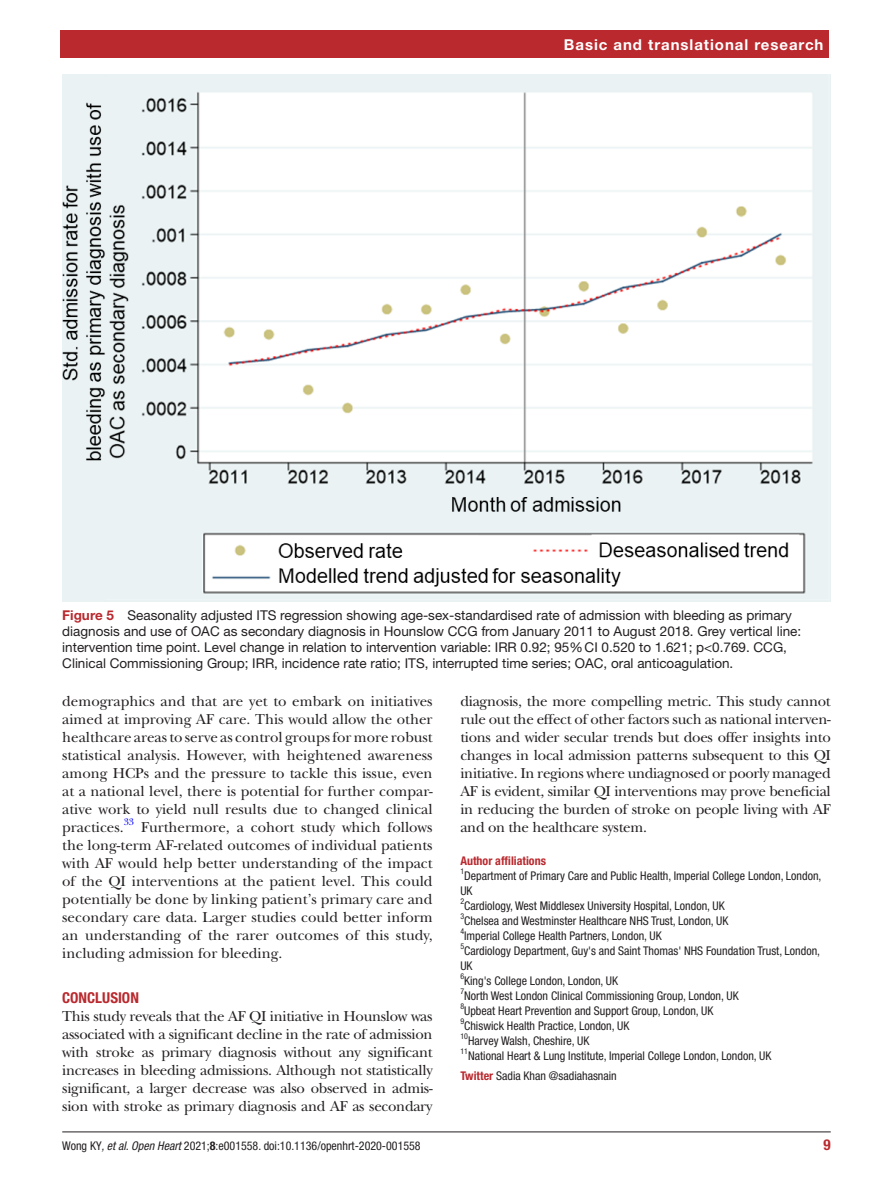
<style>
.page{position:relative;width:893px;height:1191px;background:#fff}
.page>*{position:absolute;margin:0;border:0;box-sizing:border-box;transform-origin:0 0}
.t1{font:15px/18px "New Baskerville";color:#231f20;text-align:justify}
.t2{font:700 15px "Helvetica Neue LT Std";letter-spacing:.065em;color:#fff}
.t3{font:700 condensed 15px "Helvetica Neue LT Std";color:#b9292e}
.t4{font:13.5px/16.2px "Helvetica Neue LT Std";color:#231f20}
.t5{font:condensed 12px/15px "Helvetica Neue LT Std";color:#231f20}
.s1{font-weight:700;color:#b9292e}
.s2{font-style:italic}
.s3{font-weight:700}
</style>
<div class="page">
<hr style="left:62px;top:1131px;width:769px;height:1px;background:#231f20">
<div style="left:61px;top:31px;width:768px;height:27px;background:#b9292e"></div>
<img style="left:62px;top:74px;width:768px;height:528px">
<p class="t2" style="left:564px;top:35px;width:261px">Basic and translational research</p>
<p class="t4" style="left:62px;top:606px;width:740px"><span class="s1">Figure 5</span> Seasonality adjusted ITS regression showing age-sex-standardised rate of admission with bleeding as primary diagnosis and use of OAC as secondary diagnosis in Hounslow CCG from January 2011 to August 2018. Grey vertical line: intervention time point. Level change in relation to intervention variable: IRR 0.92; 95%CI 0.520 to 1.621; p&lt;0.769. CCG, Clinical Commissioning Group; IRR, incidence rate ratio; ITS, interrupted time series; OAC, oral anticoagulation.</p>
<p class="t1" style="left:62px;top:692px;width:372px">demographics and that are yet to embark on initiatives aimed at improving AF care. This would allow the other healthcare areas to serve as control groups for more robust statistical analysis. However, with heightened awareness among HCPs and the pressure to tackle this issue, even at a national level, there is potential for further compar&shy;ative work to yield null results due to changed clinical practices.<sup>33</sup></p>
<p class="t1" style="left:62px;top:818px;width:372px;text-indent:79px">Furthermore, a cohort study which follows the long-term AF-related outcomes of individual patients with AF would help better understanding of the impact of the QI interventions at the patient level. This could potentially be done by linking patient’s primary care and secondary care data. Larger studies could better inform an understanding of the rarer outcomes of this study, including admission for bleeding.</p>
<p class="t3" style="left:62px;top:988px;width:78px">CONCLUSION</p>
<p class="t1" style="left:62px;top:1007px;width:372px">This study reveals that the AF QI initiative in Hounslow was associated with a significant decline in the rate of admission with stroke as primary diagnosis without any significant increases in bleeding admissions. Although not statistically significant, a larger decrease was also observed in admis&shy;sion with stroke as primary diagnosis and AF as secondary</p>
<p class="t1" style="left:460px;top:692px;width:372px">diagnosis, the more compelling metric. This study cannot rule out the effect of other factors such as national interven&shy;tions and wider secular trends but does offer insights into changes in local admission patterns subsequent to this QI initiative. In regions where undiagnosed or poorly managed AF is evident, similar QI interventions may prove beneficial in reducing the burden of stroke on people living with AF and on the healthcare system.</p>
<p class="t5" style="left:460px;top:853px;width:363px"><span class="s1">Author affiliations<br></span><sup>1</sup>Department of Primary Care and Public Health, Imperial College London, London, UK<br><sup>2</sup>Cardiology, West Middlesex University Hospital, London, UK<br><sup>3</sup>Chelsea and Westminster Healthcare NHS Trust, London, UK<br><sup>4</sup>Imperial College Health Partners, London, UK<br><sup>5</sup>Cardiology Department, Guy's and Saint Thomas' NHS Foundation Trust, London, UK<br><sup>6</sup>King's College London, London, UK<br><sup>7</sup>North West London Clinical Commissioning Group, London, UK<br><sup>8</sup>Upbeat Heart Prevention and Support Group, London, UK<br><sup>9</sup>Chiswick Health Practice, London, UK<br><sup>10</sup>Harvey Walsh, Cheshire, UK<br><sup>11</sup>National Heart &amp; Lung Institute, Imperial College London, London, UK</p>
<p class="t5" style="left:460px;top:1068px;width:158px"><span class="s1">Twitter</span> Sadia Khan @sadiahasnain</p>
<p class="t5" style="left:62px;top:1138px;width:360px">Wong KY<span class="s2">, et al. Open Heart</span> 2021;<span class="s3">8</span>:e001558. doi:10.1136/openhrt-2020-001558</p>
<p class="t3" style="left:823px;top:1135px;width:9px">9</p>
</div>
